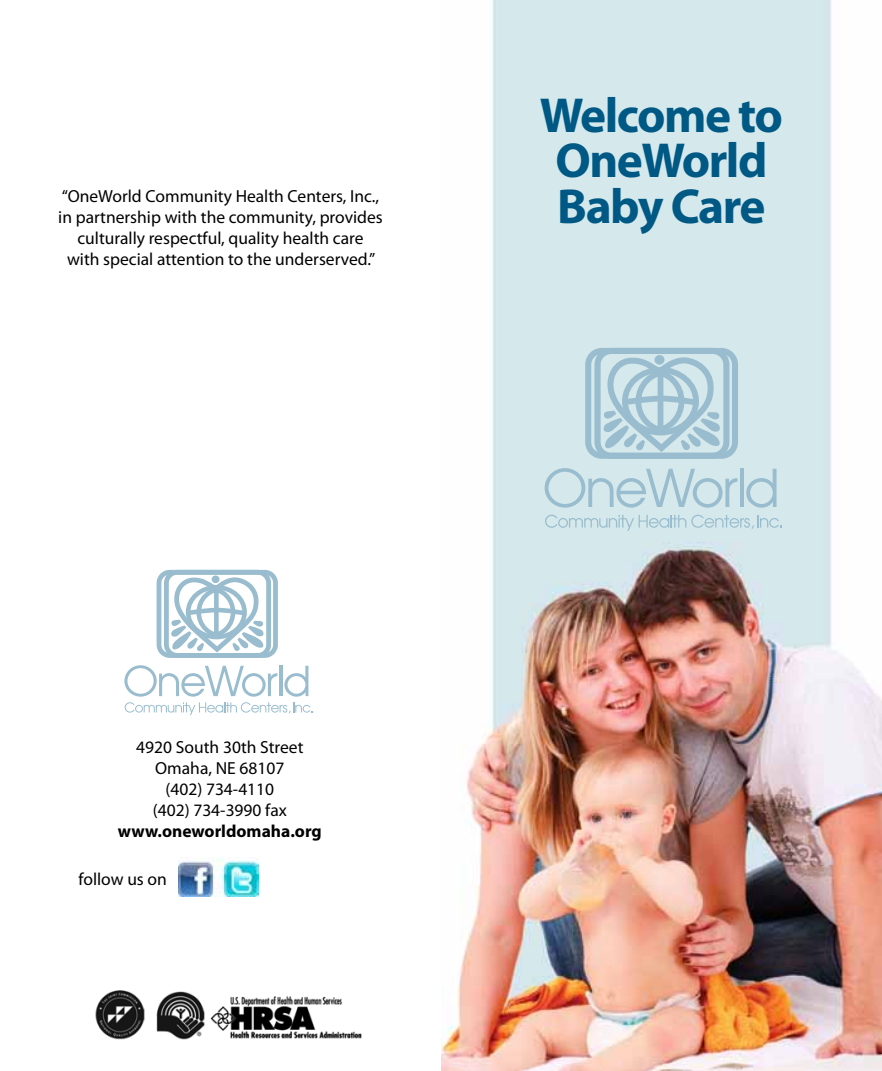
<style>
.page{position:relative;width:882px;height:1071px;background:#fff}
.page>*{position:absolute;margin:0;border:0;box-sizing:border-box;transform-origin:0 0}
.t1{font:700 49.35px/46px "Myriad Pro";letter-spacing:-.03em;color:#005984;text-align:center}
.t2{font:17.5px/21px "Myriad Pro";color:#000;text-align:center}
.t3{font:700 17.5px "Myriad Pro";color:#000}
</style>
<div class="page">
<img style="left:441px;top:0;width:441px;height:1071px">
<img style="left:95px;top:990px;width:267px;height:50px">
<div style="left:157px;top:570px;width:121px;height:88px;border:5px solid #99bdce;border-radius:11px"></div>
<div style="left:164px;top:570px;width:107px;height:88px;border:5px solid #99bdce;border-radius:11px"></div>
<svg style="left:171px;top:575px;width:93px;height:79px"></svg>
<svg style="left:124px;top:665px;width:189px;height:50px"></svg>
<div style="left:585px;top:348px;width:153px;height:111px;border:6px solid #99bdce;border-radius:14px"></div>
<div style="left:594px;top:348px;width:135px;height:111px;border:6px solid #99bdce;border-radius:14px"></div>
<svg style="left:603px;top:355px;width:118px;height:99px;background:#b8d3dd"></svg>
<svg style="left:545px;top:468px;width:192px;height:40px;background:#c4dce3"></svg>
<hr style="left:740px;top:469px;width:3px;height:38px;background:#99bdce">
<svg style="left:746px;top:469px;width:31px;height:39px"></svg>
<svg style="left:545px;top:515px;width:237px;height:16px;background:#c8dee5"></svg>
<img style="left:178px;top:858px;width:81px;height:38px">
<p class="t2" style="left:58px;top:185px;width:326px">“OneWorld Community Health Centers, Inc., in partnership with the community, provides culturally respectful, quality health care<br>with special attention to the underserved.”</p>
<h1 class="t1" style="left:540px;top:90px;width:245px">Welcome to<br>OneWorld<br>Baby Care</h1>
<p class="t2" style="left:136px;top:737px;width:169px">4920 South 30th Street<br>Omaha, NE 68107 (402) 734-4110<br>(402) 734-3990 fax</p>
<p class="t3" style="left:118px;top:820px;width:205px">www.oneworldomaha.org</p>
<p class="t2" style="left:79px;top:868px;width:90px">follow us on</p>
</div>
